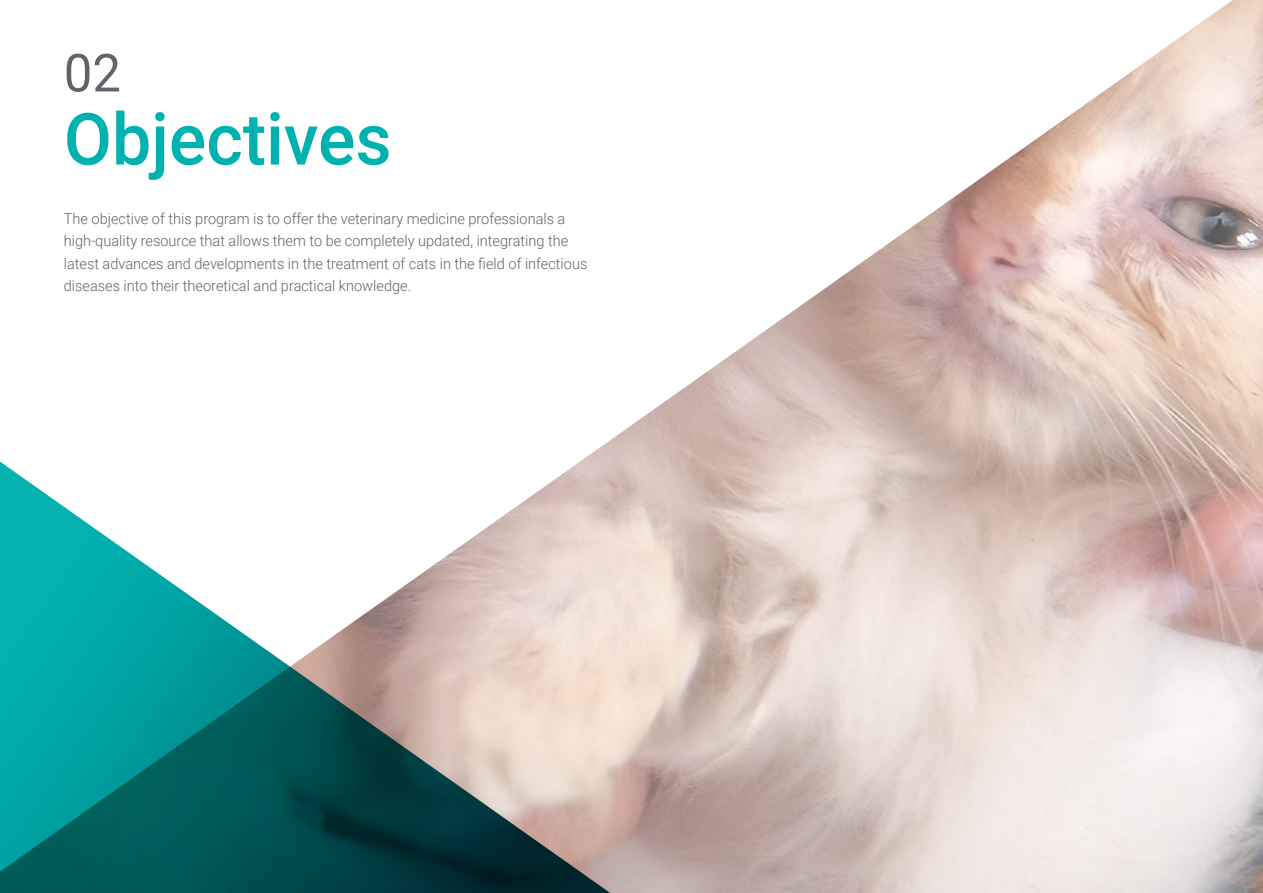
<style>
.page{position:relative;width:1263px;height:893px;background:#fff}
.page>*{position:absolute;margin:0;border:0;box-sizing:border-box;transform-origin:0 0}
.t1{font:500 72px "Roboto";color:#00b2af}
.t2{font:52.5px "Roboto";color:#61646a}
.t3{font:300 15px/22.5px "Roboto";color:#61646a}
</style>
<div class="page">
<img style="left:602px;top:0;width:661px;height:893px">
<svg style="left:0;top:446px;width:640px;height:447px"></svg>
<h2 class="t2" style="left:64px;top:36px;width:59px">02</h2>
<h1 class="t1" style="left:64px;top:89px;width:329px">Objectives</h1>
<p class="t3" style="left:64px;top:207px;width:525px">The objective of this program is to offer the veterinary medicine professionals a high-quality resource that allows them to be completely updated, integrating the latest advances and developments in the treatment of cats in the field of infectious diseases into their theoretical and practical knowledge.</p>
</div>
